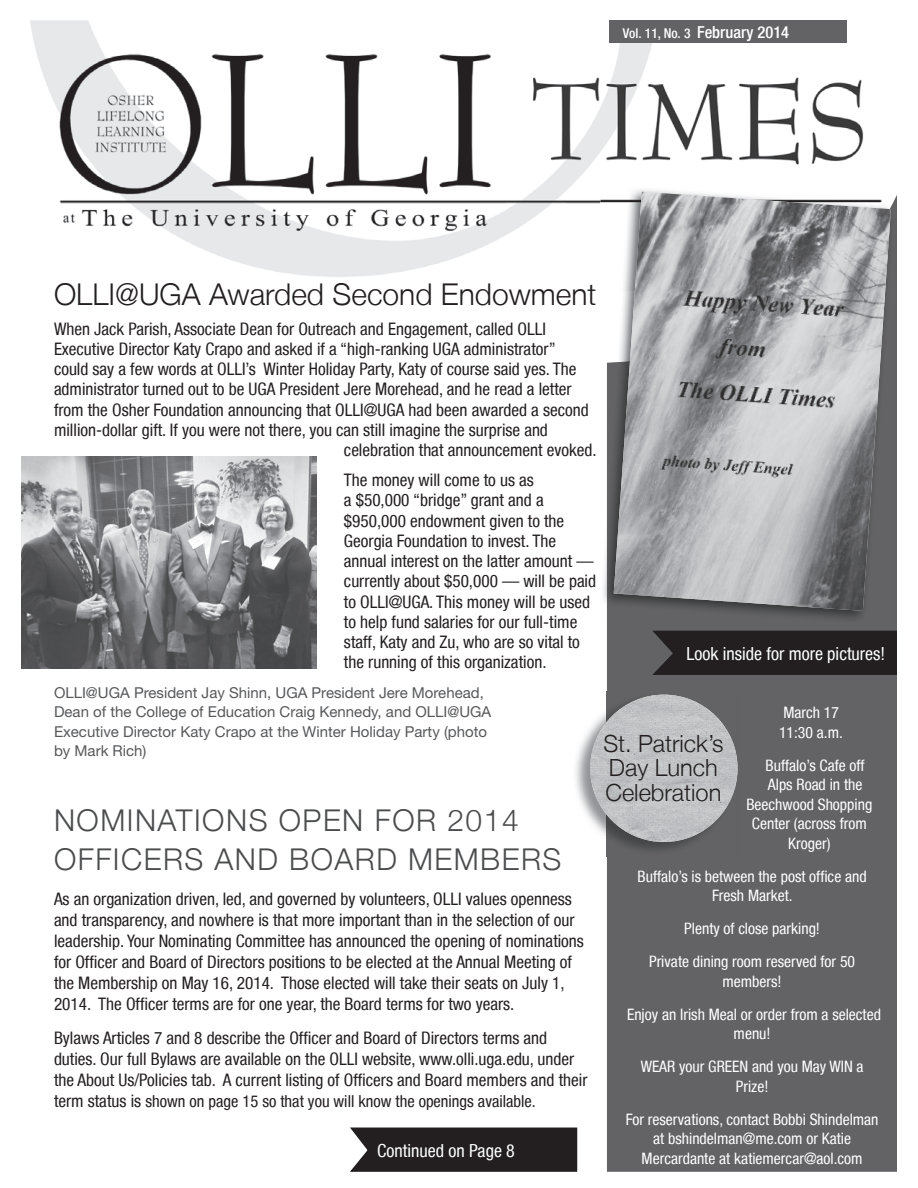
<style>
.page{position:relative;width:918px;height:1188px;background:#fff}
.page>*{position:absolute;margin:0;border:0;box-sizing:border-box;transform-origin:0 0}
.t1{font:300 30px/39px "Helvetica Neue LT";letter-spacing:.05em;color:#4b4c4d}
.t2{font:300 30px "Helvetica Neue LT";color:#231f20}
.t3{font:300 23.7px/24.9px "Helvetica Neue LT";color:#231f20}
.t4{font:condensed 18px "Helvetica Neue LT";color:#fff}
.t5{font:condensed 17.25px/20.2px "Helvetica Neue LT";color:#231f20}
.t6{font:condensed 16.5px "Helvetica Neue LT";color:#231f20}
.t7{font:500 condensed 16.5px "Helvetica Neue LT";color:#fff}
.t8{font:condensed 15.75px/33px "Helvetica Neue LT";color:#fff;text-align:center}
.t9{font:15px/19.5px "Helvetica Neue LT Std";color:#57585a}
.s1{font-size:13.5px}
.s2{font-size:17.25px}
</style>
<div class="page">
<img style="left:30px;top:20px;width:832px;height:257px">
<svg style="left:607px;top:125px;width:290px;height:1047px;background:#737376"></svg>
<svg style="left:651px;top:629px;width:246px;height:47px;background:#292627"></svg>
<img style="left:600px;top:187px;width:284px;height:90px">
<img style="left:607px;top:197px;width:289px;height:428px">
<img style="left:614px;top:192px;width:277px;height:419px">
<div style="left:609px;top:20px;width:238px;height:23px;background:#636366"></div>
<img style="left:22px;top:457px;width:295px;height:211px">
<img style="left:575px;top:692px;width:162px;height:164px">
<img style="left:590px;top:695px;width:148px;height:147px;border-radius:74px">
<svg style="left:350px;top:1127px;width:228px;height:45px;background:#2f2b2c"></svg>
<p class="t7" style="left:623px;top:23px;width:168px"><span class="s1">Vol. 11, No. 3</span> February 2014</p>
<h1 class="t2" style="left:54px;top:276px;width:544px">OLLI@UGA Awarded Second Endowment</h1>
<p class="t5" style="left:54px;top:318px;width:493px">When Jack Parish, Associate Dean for Outreach and Engagement, called OLLI</p>
<p class="t5" style="left:54px;top:339px;width:503px">Executive Director Katy Crapo and asked if a “high-ranking UGA administrator”</p>
<p class="t5" style="left:54px;top:359px;width:524px">could say a few words at OLLI’s Winter Holiday Party, Katy of course said yes. The</p>
<p class="t5" style="left:54px;top:379px;width:519px">administrator turned out to be UGA President Jere Morehead, and he read a letter</p>
<p class="t5" style="left:54px;top:399px;width:536px">from the Osher Foundation announcing that OLLI@UGA had been awarded a second</p>
<p class="t5" style="left:54px;top:420px;width:495px">million-dollar gift. If you were not there, you can still imagine the surprise and</p>
<p class="t5" style="left:344px;top:440px;width:254px">celebration that announcement evoked.</p>
<p class="t5" style="left:344px;top:470px;width:254px">The money will come to us as<br>a $50,000 “bridge” grant and a $950,000 endowment given to the Georgia Foundation to invest. The annual interest on the latter amount — currently about $50,000 — will be paid to OLLI@UGA. This money will be used to help fund salaries for our full-time staff, Katy and Zu, who are so vital to the running of this organization.</p>
<p class="t9" style="left:54px;top:682px;width:439px">OLLI@UGA President Jay Shinn, UGA President Jere Morehead, Dean of the College of Education Craig Kennedy, and OLLI@UGA Executive Director Katy Crapo at the Winter Holiday Party (photo by Mark Rich)</p>
<h1 class="t1" style="left:54px;top:801px;width:509px">NOMINATIONS OPEN FOR 2014<br>OFFICERS AND BOARD MEMBERS</h1>
<p class="t5" style="left:54px;top:888px;width:531px;line-height:21px">As an organization driven, led, and governed by volunteers, OLLI values openness and transparency, and nowhere is that more important than in the selection of our leadership. Your Nominating Committee has announced the opening of nominations for Officer and Board of Directors positions to be elected at the Annual Meeting of the Membership on May 16, 2014. Those elected will take their seats on July 1, 2014. The Officer terms are for one year, the Board terms for two years.</p>
<p class="t5" style="left:54px;top:1028px;width:535px;line-height:21px">Bylaws Articles 7 and 8 describe the Officer and Board of Directors terms and duties. Our full Bylaws are available on the OLLI website, www.olli.uga.edu, under the About Us/Policies tab. A current listing of Officers and Board members and their</p>
<p class="t6" style="left:54px;top:1092px;width:483px"><span class="s2">term status is</span> shown on page 15 so that you will know the openings available.</p>
<p class="t4" style="left:377px;top:1140px;width:139px">Continued on Page 8</p>
<p class="t4" style="left:686px;top:644px;width:200px">Look inside for more pictures!</p>
<p class="t8" style="left:779px;top:703px;width:65px;line-height:19.5px;text-align:left">March 17<br>11:30 a.m.</p>
<p class="t8" style="left:766px;top:749px;width:101px">Buffalo’s Cafe off</p>
<p class="t8" style="left:768px;top:768px;width:96px">Alps Road in the</p>
<p class="t8" style="left:746px;top:788px;width:127px">Beechwood Shopping</p>
<p class="t8" style="left:752px;top:807px;width:116px">Center (across from</p>
<p class="t8" style="left:788px;top:827px;width:44px">Kroger)</p>
<p class="t8" style="left:638px;top:866px;width:231px;line-height:19.5px">Buffalo’s is between the post office and<br>Fresh Market.</p>
<p class="t8" style="left:649px;top:912px;width:208px">Plenty of close parking!<br>Private dining room reserved for 50</p>
<p class="t8" style="left:627px;top:965px;width:255px">members!<br>Enjoy an Irish Meal or order from a selected</p>
<p class="t8" style="left:641px;top:1017px;width:224px">menu!<br>WEAR your GREEN and you May WIN a</p>
<p class="t8" style="left:626px;top:1070px;width:254px">Prize!<br>For reservations, contact Bobbi Shindelman</p>
<p class="t8" style="left:642px;top:1129px;width:223px;line-height:19.5px">at bshindelman@me.com or Katie<br>Mercardante at katiemercar@aol.com</p>
<h2 class="t3" style="left:603px;top:730px;width:121px">St. Patrick’s<br>Day Lunch<br>Celebration</h2>
</div>
